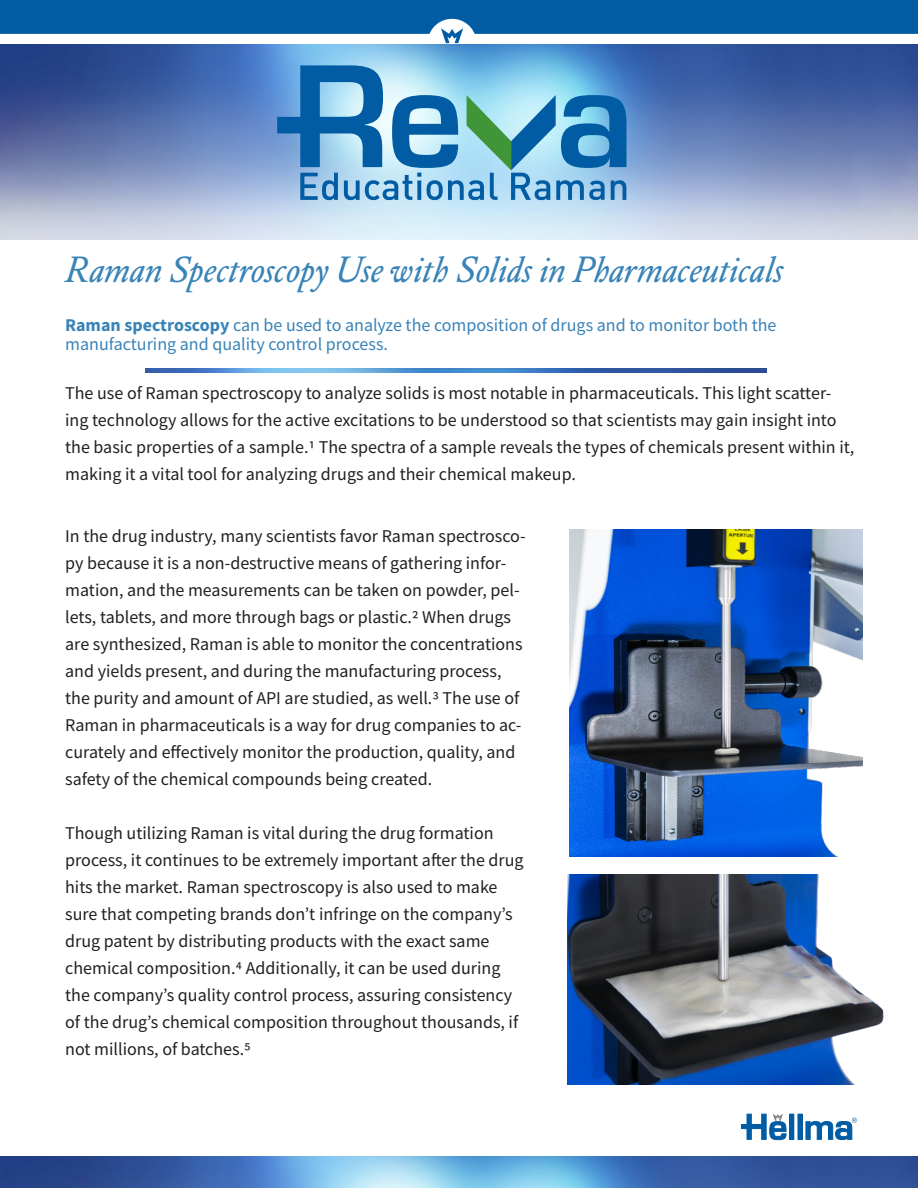
<style>
.page{position:relative;width:918px;height:1188px;background:#fff}
.page>*{position:absolute;margin:0;border:0;box-sizing:border-box;transform-origin:0 0}
.Small_Type{font:italic 36px "DTL Elzevir ST";color:#3983b7}
.Small_Type-2{font:18px/27px "Source Sans Pro";color:#231f20}
.Small_Type-3{font:18px/19.5px "Source Sans Pro";color:#3983b7}
.s1{font-weight:700}
</style>
<div class="page">
<hr style="left:790px;top:1114px;width:4px;height:25px;background:#015ca3">
<div style="left:789px;top:1114px;width:5px;height:26px;border:1px solid #015ca3"></div>
<hr style="left:798px;top:1114px;width:4px;height:25px;background:#015ca3">
<div style="left:798px;top:1114px;width:5px;height:26px;border:1px solid #015ca3"></div>
<svg style="left:805px;top:1118px;width:52px;height:22px"></svg>
<svg style="left:741px;top:1113px;width:46px;height:27px"></svg>
<svg style="left:0;top:0;width:918px;height:43px"></svg>
<img style="left:0;top:45px;width:918px;height:195px">
<svg style="left:277px;top:65px;width:349px;height:135px;background:#6aaad0"></svg>
<img style="left:146px;top:368px;width:620px;height:5px">
<img style="left:569px;top:529px;width:294px;height:327px">
<img style="left:568px;top:874px;width:316px;height:211px">
<img style="left:0;top:1156px;width:918px;height:32px">
<p class="Small_Type" style="left:65px;top:248px;width:720px">Raman Spectroscopy Use with Solids in Pharmaceuticals</p>
<p class="Small_Type-3" style="left:65px;top:315px;width:713px"><span class="s1">Raman spectroscopy</span> can be used to analyze the composition of drugs and to monitor both the manufacturing and quality control process.</p>
<p class="Small_Type-2" style="left:65px;top:380px;width:791px">The use of Raman spectroscopy to analyze solids is most notable in pharmaceuticals. This light scatter&shy;ing technology allows for the active excitations to be understood so that scientists may gain insight into the basic properties of a sample.1 The spectra of a sample reveals the types of chemicals present within it, making it a vital tool for analyzing drugs and their chemical makeup.</p>
<p class="Small_Type-2" style="left:65px;top:522px;width:462px">In the drug industry, many scientists favor Raman spectrosco&shy;py because it is a non-destructive means of gathering infor&shy;mation, and the measurements can be taken on powder, pel&shy;lets, tablets, and more through bags or plastic.2 When drugs are synthesized, Raman is able to monitor the concentrations and yields present, and during the manufacturing process, the purity and amount of API are studied, as well.3 The use of Raman in pharmaceuticals is a way for drug companies to ac&shy;curately and effectively monitor the production, quality, and safety of the chemical compounds being created.</p>
<p class="Small_Type-2" style="left:65px;top:819px;width:460px">Though utilizing Raman is vital during the drug formation process, it continues to be extremely important after the drug hits the market. Raman spectroscopy is also used to make sure that competing brands don’t infringe on the company’s drug patent by distributing products with the exact same chemical composition.4 Additionally, it can be used during the company’s quality control process, assuring consistency of the drug’s chemical composition throughout thousands, if not millions, of batches.5</p>
</div>
